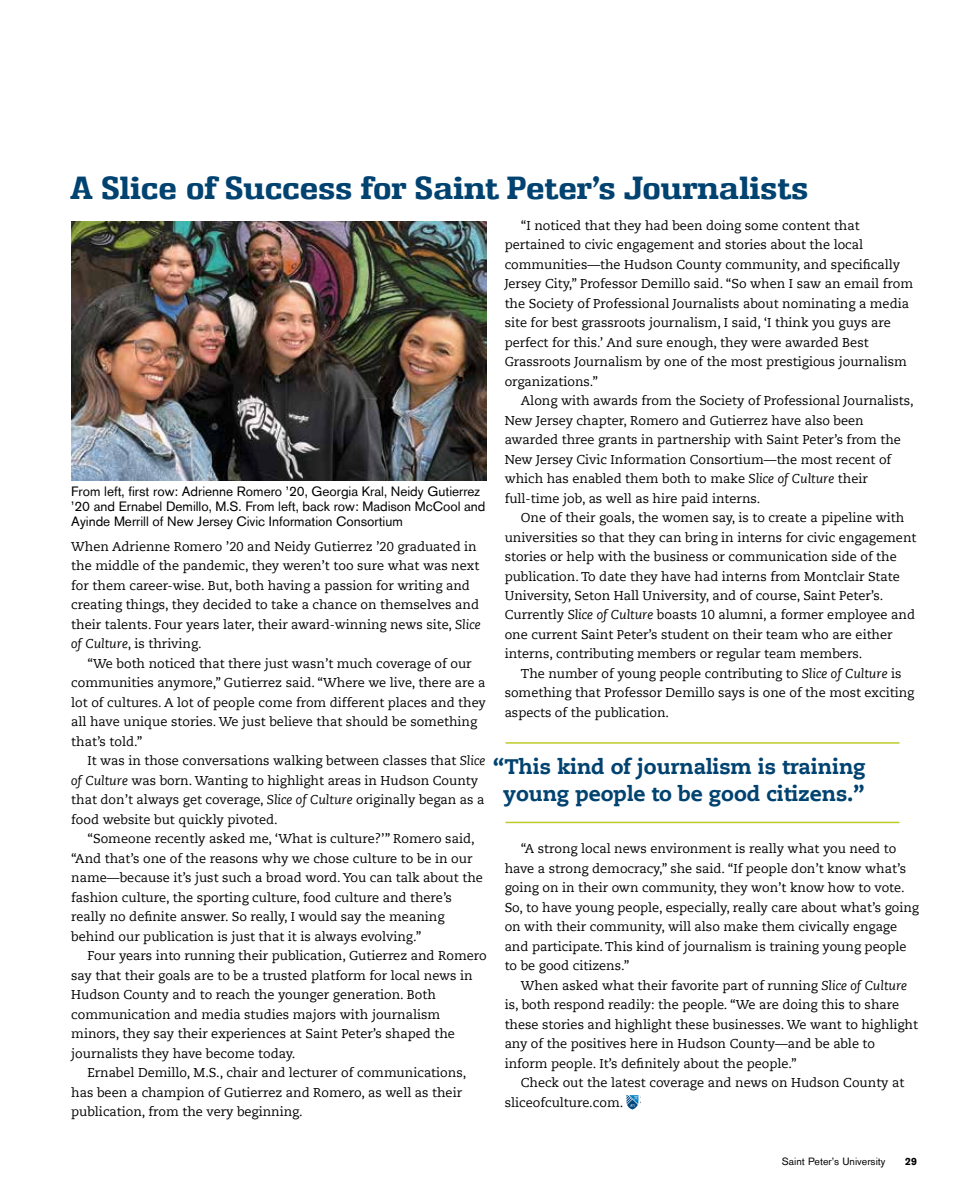
<style>
.page{position:relative;width:972px;height:1188px;background:#fff}
.page>*{position:absolute;margin:0;border:0;box-sizing:border-box;transform-origin:0 0}
.t1{font:700 31.05px "Enschede";letter-spacing:.01em;color:#004270}
.t2{font:800 21px/27px "PMN Caecilia 85";letter-spacing:-.005em;color:#004270;text-align:center}
.t3{font:13.5px/15px "Akzidenz Grotesk BE";color:#000}
.t4{font:12.75px/19.5px "PMN Caecilia 55 Roman";color:#000}
.t5{font:10.5px "Akzidenz Grotesk BE";color:#000}
.t6{font:700 10.5px "Akzidenz Grotesk BE";color:#000}
.s1{font-family:"PMN Caecilia 56";font-style:italic}
</style>
<div class="page">
<svg style="left:626px;top:1095px;width:12px;height:14px"></svg>
<hr style="left:506px;top:742px;width:393px;height:2px;background:#bdcb2a">
<img style="left:71px;top:221px;width:415px;height:259px">
<hr style="left:506px;top:822px;width:393px;height:1px;background:#bdcb2a">
<h1 class="t1" style="left:71px;top:176px;width:739px">A Slice of Success for Saint Peter’s Journalists</h1>
<p class="t4" style="left:505px;top:217px;width:410px;text-indent:16px">“I noticed that they had been doing some content that pertained to civic engagement and stories about the local communities—the Hudson County community, and specifically Jersey City,” Professor Demillo said. “So when I saw an email from the Society of Professional Journalists about nominating a media site for best grassroots journalism, I said, ‘I think you guys are perfect for this.’ And sure enough, they were awarded Best Grassroots Journalism by one of the most prestigious journalism organizations.”</p>
<p class="t4" style="left:505px;top:392px;width:411px;text-indent:16px">Along with awards from the Society of Professional Journalists, New Jersey chapter, Romero and Gutierrez have also been awarded three grants in partnership with Saint Peter’s from the New Jersey Civic Information Consortium—the most recent of which has enabled them both to make <span class="s1">Slice of Culture</span> their full-time job, as well as hire paid interns.</p>
<p class="t4" style="left:505px;top:509px;width:413px;text-indent:16px">One of their goals, the women say, is to create a pipeline with universities so that they can bring in interns for civic engagement stories or help with the business or communication side of the publication. To date they have had interns from Montclair State University, Seton Hall University, and of course, Saint Peter’s.<br>Currently <span class="s1">Slice of Culture</span> boasts 10 alumni, a former employee and one current Saint Peter’s student on their team who are either interns, contributing members or regular team members.</p>
<p class="t4" style="left:505px;top:665px;width:411px;text-indent:16px">The number of young people contributing to <span class="s1">Slice of Culture</span> is something that Professor Demillo says is one of the most exciting aspects of the publication.</p>
<p class="t3" style="left:71px;top:485px;width:416px">From left, first row: Adrienne Romero ’20, Georgia Kral, Neidy Gutierrez ’20 and Ernabel Demillo, M.S. From left, back row: Madison McCool and<br>Ayinde Merrill of New Jersey Civic Information Consortium</p>
<p class="t4" style="left:71px;top:538px;width:411px">When Adrienne Romero ’20 and Neidy Gutierrez ’20 graduated in the middle of the pandemic, they weren’t too sure what was next for them career-wise. But, both having a passion for writing and creating things, they decided to take a chance on themselves and their talents. Four years later, their award-winning news site, <span class="s1">Slice of Culture</span>, is thriving.</p>
<p class="t4" style="left:71px;top:655px;width:416px;text-indent:16px">“We both noticed that there just wasn’t much coverage of our communities anymore,” Gutierrez said. “Where we live, there are a lot of cultures. A lot of people come from different places and they all have unique stories. We just believe that should be something that’s told.”</p>
<p class="t4" style="left:71px;top:752px;width:416px;text-indent:16px">It was in those conversations walking between classes that <span class="s1">Slice of Culture</span> was born. Wanting to highlight areas in Hudson County that don’t always get coverage, <span class="s1">Slice of Culture</span> originally began as a food website but quickly pivoted.</p>
<p class="t4" style="left:71px;top:830px;width:413px;text-indent:16px">“Someone recently asked me, ‘What is culture?’” Romero said, “And that’s one of the reasons why we chose culture to be in our name—because it’s just such a broad word. You can talk about the fashion culture, the sporting culture, food culture and there’s really no definite answer. So really, I would say the meaning behind our publication is just that it is always evolving.”</p>
<p class="t4" style="left:87px;top:947px;width:401px">Four years into running their publication, Gutierrez and Romero</p>
<p class="t4" style="left:71px;top:967px;width:403px">say that their goals are to be a trusted platform for local news in</p>
<p class="t4" style="left:71px;top:986px;width:366px">Hudson County and to reach the younger generation. Both</p>
<p class="t4" style="left:71px;top:1006px;width:370px">communication and media studies majors with journalism</p>
<p class="t4" style="left:71px;top:1025px;width:385px">minors, they say their experiences at Saint Peter’s shaped the</p>
<p class="t4" style="left:71px;top:1045px;width:226px">journalists they have become today.</p>
<p class="t4" style="left:87px;top:1064px;width:380px">Ernabel Demillo, M.S., chair and lecturer of communications,</p>
<p class="t4" style="left:71px;top:1084px;width:392px">has been a champion of Gutierrez and Romero, as well as their</p>
<p class="t4" style="left:71px;top:1103px;width:233px">publication, from the very beginning.</p>
<h2 class="t2" style="left:493px;top:756px;width:374px">“This kind of journalism is training young people to be good citizens.”</h2>
<p class="t4" style="left:505px;top:840px;width:416px;text-indent:16px">“A strong local news environment is really what you need to have a strong democracy,” she said. “If people don’t know what’s going on in their own community, they won’t know how to vote.<br>So, to have young people, especially, really care about what’s going on with their community, will also make them civically engage and participate. This kind of journalism is training young people to be good citizens.”</p>
<p class="t4" style="left:505px;top:977px;width:415px;text-indent:16px">When asked what their favorite part of running <span class="s1">Slice of Culture </span>is, both respond readily: the people. “We are doing this to share these stories and highlight these businesses. We want to highlight any of the positives here in Hudson County—and be able to inform people. It’s definitely about the people.”</p>
<p class="t4" style="left:505px;top:1074px;width:401px;text-indent:16px">Check out the latest coverage and news on Hudson County at sliceofculture.com.</p>
<p class="t5" style="left:782px;top:1157px;width:105px">Saint Peter’s University</p>
<p class="t6" style="left:905px;top:1157px;width:13px">29</p>
</div>
